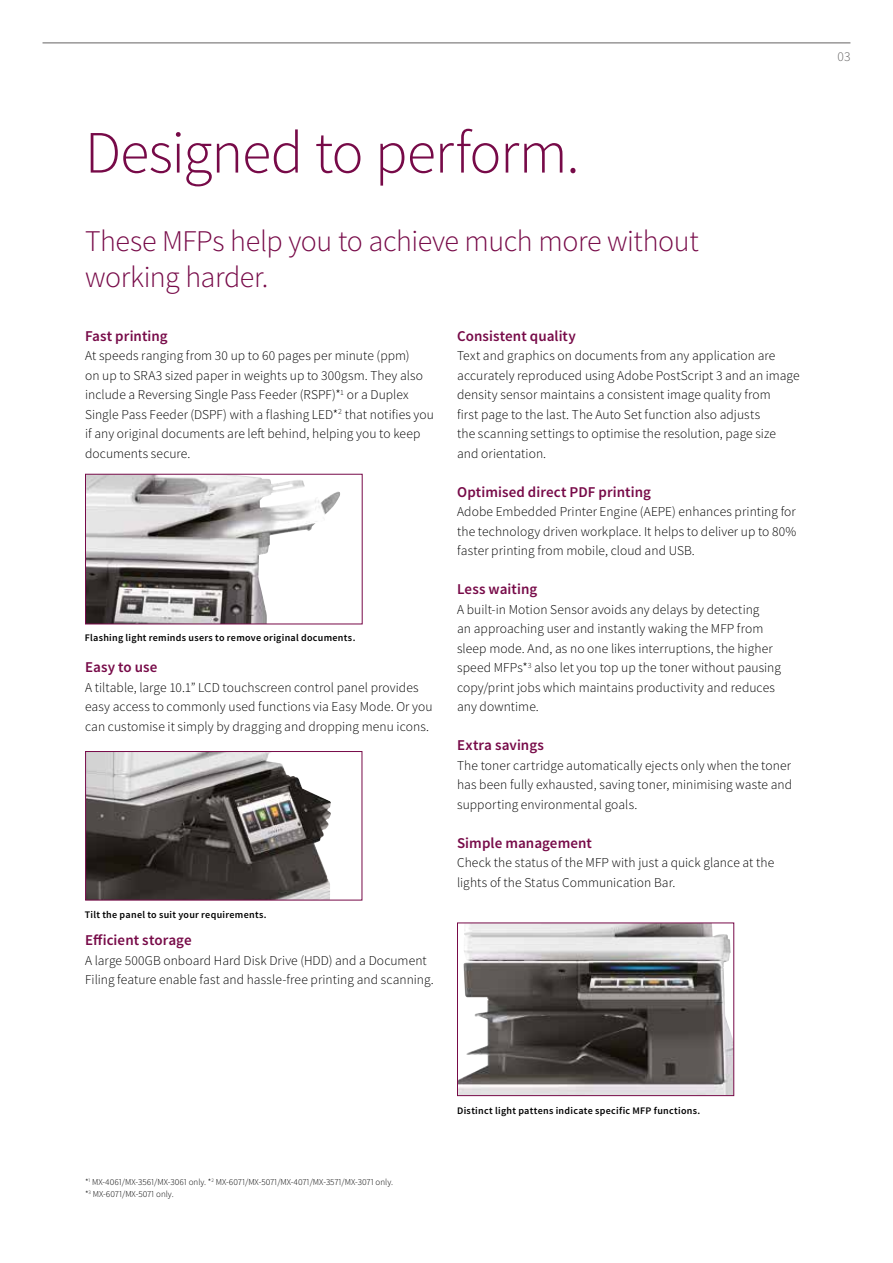
<style>
.page{position:relative;width:893px;height:1263px;background:#fff}
.page>*{position:absolute;margin:0;border:0;box-sizing:border-box;transform-origin:0 0}
.t1{font:300 60px "Source Sans Pro";letter-spacing:-.02em;color:#770a48}
.t2{font:300 30px/36px "Source Sans Pro";letter-spacing:-.015em;color:#770a48}
.t3{font:600 15px "Source Sans Pro";letter-spacing:.005em;color:#770a48}
.t4{font:300 13.5px/19.5px "Source Sans Pro";letter-spacing:.005em;color:#000}
.t5{font:300 13.5px "Source Sans Pro";color:#646363}
.t6{font:600 10.05px "Source Sans Pro";letter-spacing:.03em;color:#000}
.t7{font:300 9px/12px "Source Sans Pro";color:#000}
</style>
<div class="page">
<img style="left:87px;top:476px;width:253px;height:146px">
<div style="left:85px;top:474px;width:278px;height:150px;border:1px solid #770a48"></div>
<img style="left:87px;top:753px;width:244px;height:145px">
<div style="left:85px;top:751px;width:277px;height:149px;border:1px solid #770a48"></div>
<img style="left:459px;top:924px;width:273px;height:170px">
<div style="left:457px;top:922px;width:277px;height:174px;border:1px solid #770a48"></div>
<hr style="left:43px;top:43px;width:807px;height:1px;background:#646363">
<h1 class="t1" style="left:85px;top:116px;width:496px">Designed to perform.</h1>
<h2 class="t2" style="left:85px;top:223px;width:615px">These MFPs help you to achieve much more without working harder.</h2>
<p class="t3" style="left:457px;top:326px;width:120px">Consistent quality</p>
<p class="t4" style="left:457px;top:346px;width:344px">Text and graphics on documents from any application are accurately reproduced using Adobe PostScript 3 and an image density sensor maintains a consistent image quality from<br>first page to the last. The Auto Set function also adjusts<br>the scanning settings to optimise the resolution, page size and orientation.</p>
<p class="t3" style="left:457px;top:482px;width:195px">Optimised direct PDF printing</p>
<p class="t4" style="left:457px;top:502px;width:341px;text-align:justify">Adobe Embedded Printer Engine (AEPE) enhances printing for the technology driven workplace. It helps to deliver up to 80% faster printing from mobile, cloud and USB.</p>
<p class="t3" style="left:457px;top:580px;width:82px">Less waiting</p>
<p class="t4" style="left:457px;top:600px;width:325px">A built-in Motion Sensor avoids any delays by detecting<br>an approaching user and instantly waking the MFP from sleep mode. And, as no one likes interruptions, the higher speed MFPs*<sup>3</sup> also let you top up the toner without pausing copy/print jobs which maintains productivity and reduces any downtime.</p>
<p class="t3" style="left:457px;top:736px;width:88px">Extra savings</p>
<p class="t4" style="left:457px;top:756px;width:337px;text-align:justify">The toner cartridge automatically ejects only when the toner has been fully exhausted, saving toner, minimising waste and supporting environmental goals.</p>
<p class="t3" style="left:457px;top:833px;width:136px">Simple management</p>
<p class="t4" style="left:457px;top:853px;width:319px">Check the status of the MFP with just a quick glance at the lights of the Status Communication Bar.</p>
<p class="t3" style="left:85px;top:326px;width:84px">Fast printing</p>
<p class="t4" style="left:85px;top:346px;width:350px">At speeds ranging from 30 up to 60 pages per minute (ppm)<br>on up to SRA3 sized paper in weights up to 300gsm. They also include a Reversing Single Pass Feeder (RSPF)*<sup>1</sup> or a Duplex Single Pass Feeder (DSPF) with a flashing LED*<sup>2</sup> that notifies you if any original documents are left behind, helping you to keep documents secure.</p>
<p class="t6" style="left:85px;top:632px;width:272px">Flashing light reminds users to remove original documents.</p>
<p class="t3" style="left:85px;top:658px;width:74px">Easy to use</p>
<p class="t4" style="left:85px;top:678px;width:349px">A tiltable, large 10.1” LCD touchscreen control panel provides easy access to commonly used functions via Easy Mode. Or you can customise it simply by dragging and dropping menu icons.</p>
<p class="t6" style="left:85px;top:908px;width:183px">Tilt the panel to suit your requirements.</p>
<p class="t3" style="left:85px;top:931px;width:108px">Efficient storage</p>
<p class="t4" style="left:85px;top:951px;width:350px">A large 500GB onboard Hard Disk Drive (HDD) and a Document<br>Filing feature enable fast and hassle-free printing and scanning.</p>
<p class="t5" style="left:837px;top:48px;width:14px">03</p>
<p class="t7" style="left:85px;top:1176px;width:310px">*<sup>1</sup> MX-4061/MX-3561/MX-3061 only. *<sup>2</sup> MX-6071/MX-5071/MX-4071/MX-3571/MX-3071 only. *<sup>3</sup> MX-6071/MX-5071 only.</p>
<p class="t6" style="left:457px;top:1104px;width:245px">Distinct light pattens indicate specific MFP functions.</p>
</div>
